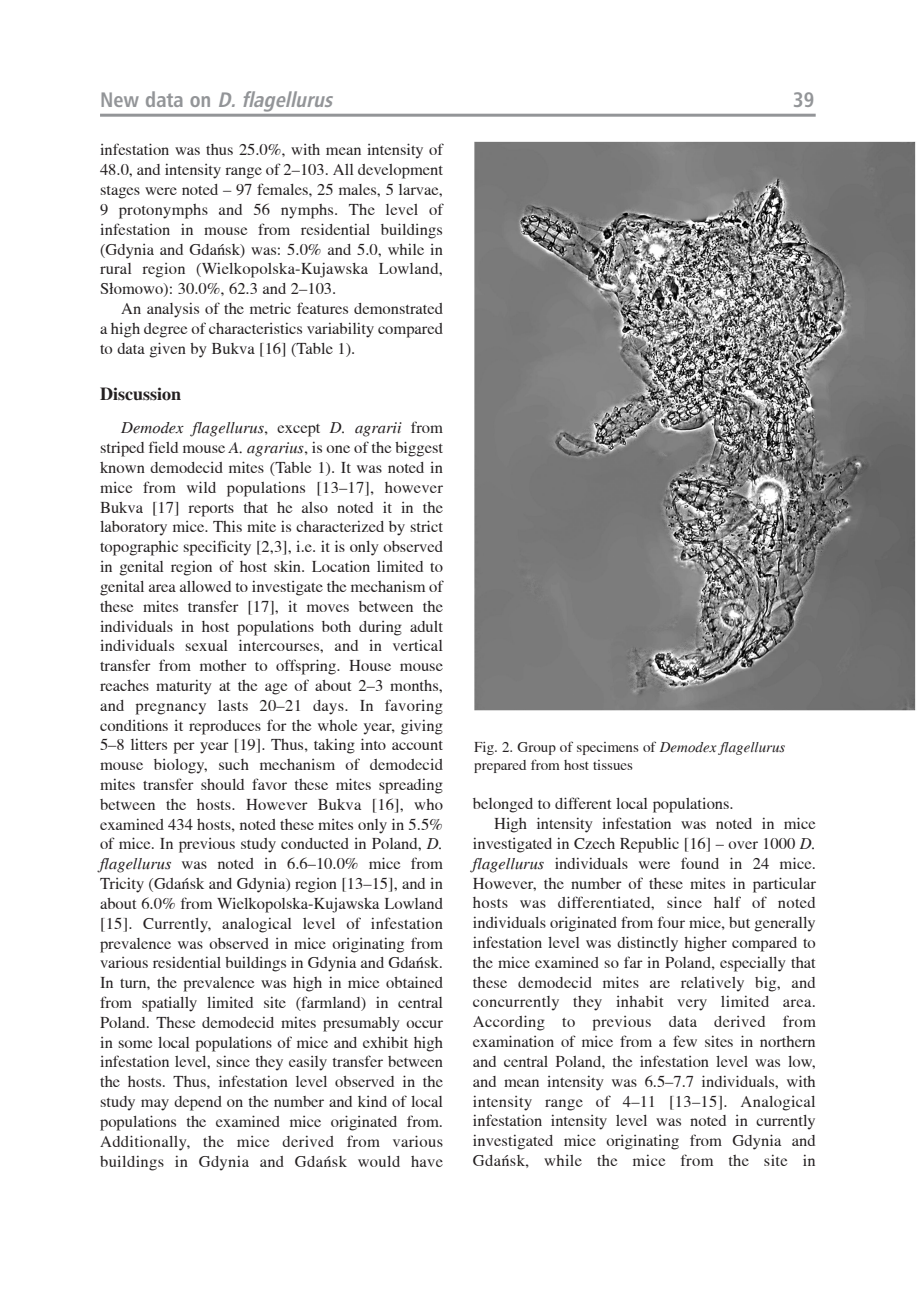
<style>
.page{position:relative;width:920px;height:1290px;background:#fff}
.page>*{position:absolute;margin:0;border:0;box-sizing:border-box;transform-origin:0 0}
.t1{font:italic 21px "Humnst 777 Cn PL Bold A";color:#939598}
.t2{font:21px "Humnst 777 Cn PL Bold A";color:#939598}
.t3{font:700 18px "Toronto";color:#231f20}
.t4{font:16.5px/19.8px "Toronto";color:#231f20;text-align:justify}
.t5{font:16.5px "Toronto";letter-spacing:.02em;color:#231f20}
.t6{font:15px/18px "Toronto";color:#231f20}
.s1{font-style:normal}
.s2{font-style:italic}
</style>
<div class="page">
<hr style="left:100px;top:114px;width:716px;height:3px;background:#939598">
<img style="left:474px;top:141px;width:442px;height:570px">
<p class="t1" style="left:100px;top:88px;width:237px"><span class="s1">New data on</span> D. flagellurus</p>
<p class="t2" style="left:793px;top:88px;width:23px">39</p>
<p class="t4" style="left:100px;top:140px;width:344px">infestation was thus 25.0%, with mean intensity of 48.0, and intensity range of 2–103. All development stages were noted – 97 females, 25 males, 5 larvae, 9 protonymphs and 56 nymphs. The level of infestation in mouse from residential buildings (Gdynia and Gdańsk) was: 5.0% and 5.0, while in rural region (Wielkopolska-Kujawska Lowland, Słomowo): 30.0%, 62.3 and 2–103.</p>
<p class="t4" style="left:100px;top:298px;width:344px;text-indent:21px">An analysis of the metric features demonstrated a high degree of characteristics variability compared to data given by Bukva [16] (Table 1).</p>
<p class="t3" style="left:100px;top:384px;width:83px">Discussion</p>
<p class="t4" style="left:100px;top:418px;width:345px;text-indent:21px"><span class="s2">Demodex flagellurus</span>, except <span class="s2">D. agrarii</span> from striped field mouse <span class="s2">A. agrarius</span>, is one of the biggest known demodecid mites (Table 1). It was noted in mice from wild populations [13–17], however Bukva [17] reports that he also noted it in the laboratory mice. This mite is characterized by strict topographic specificity [2,3], i.e. it is only observed in genital region of host skin. Location limited to genital area allowed to investigate the mechanism of these mites transfer [17], it moves between the individuals in host populations both during adult individuals sexual intercourses, and in vertical transfer from mother to offspring. House mouse reaches maturity at the age of about 2–3 months, and pregnancy lasts 20–21 days. In favoring conditions it reproduces for the whole year, giving 5–8 litters per year [19]. Thus, taking into account mouse biology, such mechanism of demodecid mites transfer should favor these mites spreading between the hosts. However Bukva [16], who examined 434 hosts, noted these mites only in 5.5% of mice. In previous study conducted in Poland, <span class="s2">D. flagellurus</span> was noted in 6.6–10.0% mice from Tricity (Gdańsk and Gdynia) region [13–15], and in about 6.0% from Wielkopolska-Kujawska Lowland [15]. Currently, analogical level of infestation prevalence was observed in mice originating from various residential buildings in Gdynia and Gdańsk.<br>In turn, the prevalence was high in mice obtained from spatially limited site (farmland) in central Poland. These demodecid mites presumably occur in some local populations of mice and exhibit high infestation level, since they easily transfer between the hosts. Thus, infestation level observed in the study may depend on the number and kind of local populations the examined mice originated from.<br>Additionally, the mice derived from various buildings in Gdynia and Gdańsk would have</p>
<p class="t6" style="left:474px;top:738px;width:313px">Fig. 2. Group of specimens of <span class="s2">Demodex flagellurus </span>prepared from host tissues</p>
<p class="t4" style="left:473px;top:794px;width:262px">belonged to different local populations.</p>
<p class="t4" style="left:494px;top:814px;width:323px">High intensity infestation was noted in mice</p>
<p class="t4" style="left:473px;top:833px;width:344px">investigated in Czech Republic [16] – over 1000 <span class="s2">D.</span></p>
<p class="t4" style="left:473px;top:853px;width:344px"><span class="s2">flagellurus</span> individuals were found in 24 mice.</p>
<p class="t4" style="left:473px;top:873px;width:344px">However, the number of these mites in particular</p>
<p class="t5" style="left:473px;top:893px;width:344px">hosts was differentiated, since half of noted</p>
<p class="t4" style="left:473px;top:913px;width:344px">individuals originated from four mice, but generally</p>
<p class="t4" style="left:473px;top:932px;width:344px">infestation level was distinctly higher compared to</p>
<p class="t4" style="left:473px;top:952px;width:344px">the mice examined so far in Poland, especially that</p>
<p class="t4" style="left:473px;top:972px;width:344px">these demodecid mites are relatively big, and</p>
<p class="t5" style="left:473px;top:993px;width:344px">concurrently they inhabit very limited area.</p>
<p class="t5" style="left:473px;top:1012px;width:344px">According to previous data derived from</p>
<p class="t4" style="left:473px;top:1032px;width:344px">examination of mice from a few sites in northern</p>
<p class="t4" style="left:473px;top:1051px;width:344px">and central Poland, the infestation level was low,</p>
<p class="t4" style="left:473px;top:1071px;width:344px">and mean intensity was 6.5–7.7 individuals, with</p>
<p class="t5" style="left:473px;top:1092px;width:344px">intensity range of 4–11 [13–15]. Analogical</p>
<p class="t4" style="left:473px;top:1111px;width:344px">infestation intensity level was noted in currently</p>
<p class="t4" style="left:473px;top:1131px;width:344px">investigated mice originating from Gdynia and</p>
<p class="t5" style="left:473px;top:1151px;width:344px">Gdańsk, while the mice from the site in</p>
</div>
